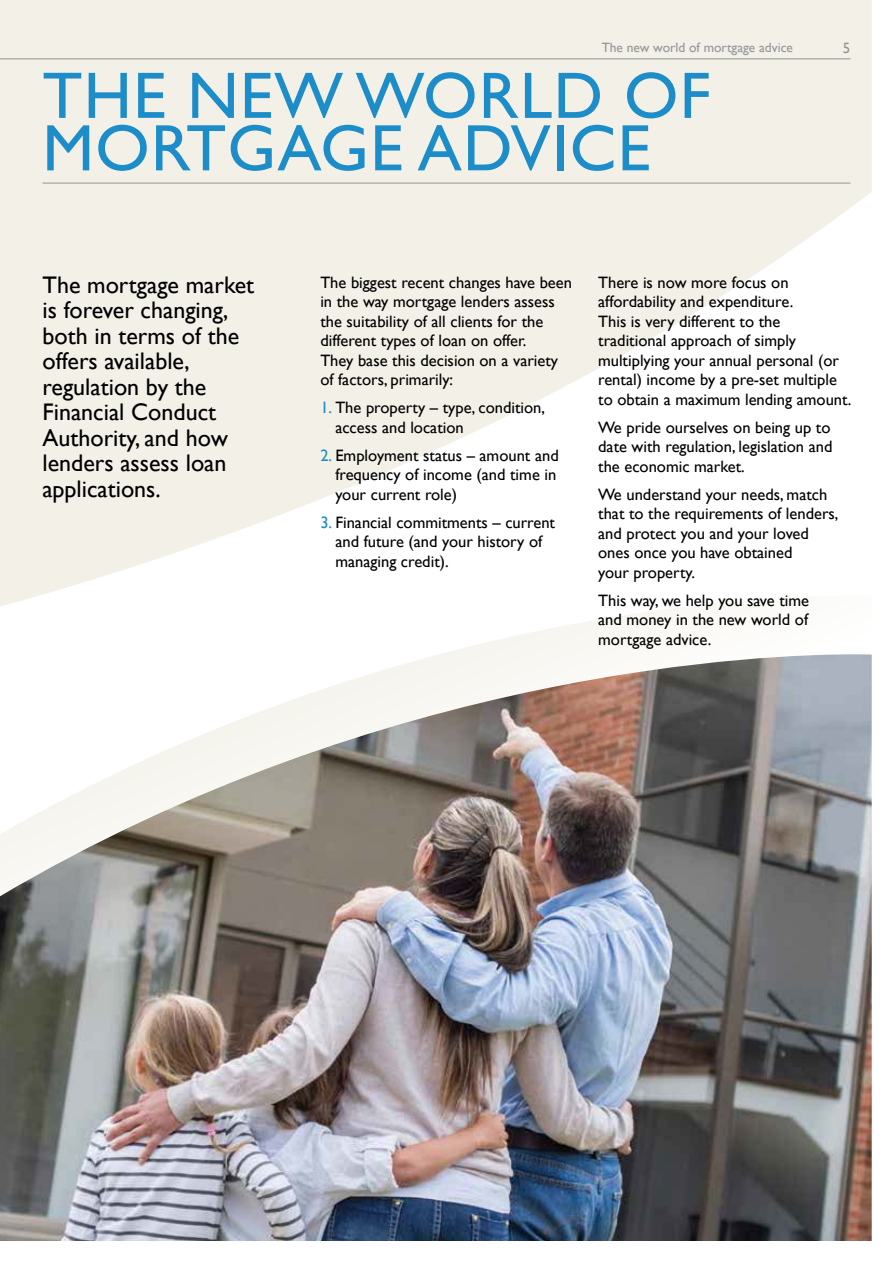
<style>
.page{position:relative;width:893px;height:1263px;background:#fff}
.page>*{position:absolute;margin:0;border:0;box-sizing:border-box;transform-origin:0 0}
.t1{font:66px/52.5px "Gill Sans";letter-spacing:.02em;color:#1c8dc9}
.t2{font:24px/25.5px "Gill Sans";color:#000}
.t3{font:16.5px/19.5px "Gill Sans";color:#000}
.t4{font:15px "Gill Sans";color:#939598}
.t5{font:13.5px "Gill Sans";color:#939598}
.s1{color:#1c8dc9}
</style>
<div class="page">
<svg style="left:0;top:0;width:872px;height:595px;fill:#f2f0e7"></svg>
<svg style="left:0;top:595px;width:739px;height:58px"></svg>
<img style="left:0;top:654px;width:872px;height:587px">
<hr style="left:0;top:59px;width:850px;height:1px;background:#939598">
<hr style="left:43px;top:183px;width:807px;height:1px;background:#939598">
<p class="t5" style="left:602px;top:39px;width:193px">The new world of mortgage advice</p>
<h1 class="t1" style="left:42px;top:71px;width:670px">THE NEW WORLD OF<br>MORTGAGE ADVICE</h1>
<p class="t4" style="left:843px;top:39px;width:9px">5</p>
<h2 class="t2" style="left:42px;top:273px;width:213px">The mortgage market is forever changing, both in terms of the offers available, regulation by the<br>Financial Conduct<br>Authority, and how lenders assess loan applications.</h2>
<p class="t3" style="left:320px;top:273px;width:253px">The biggest recent changes have been in the way mortgage lenders assess the suitability of all clients for the different types of loan on offer.<br>They base this decision on a variety of factors, primarily:</p>
<p class="t3" style="left:335px;top:398px;width:211px;text-indent:-15px"><span class="s1">1.</span> The property – type, condition, access and location</p>
<p class="t3" style="left:335px;top:446px;width:225px;text-indent:-15px"><span class="s1">2.</span> Employment status – amount and frequency of income (and time in your current role)</p>
<p class="t3" style="left:335px;top:513px;width:221px;text-indent:-15px"><span class="s1">3.</span> Financial commitments – current and future (and your history of managing credit).</p>
<p class="t3" style="left:598px;top:273px;width:255px">There is now more focus on affordability and expenditure.<br>This is very different to the traditional approach of simply multiplying your annual personal (or rental) income by a pre-set multiple to obtain a maximum lending amount.</p>
<p class="t3" style="left:598px;top:418px;width:236px">We pride ourselves on being up to date with regulation, legislation and the economic market.</p>
<p class="t3" style="left:598px;top:485px;width:242px">We understand your needs, match that to the requirements of lenders, and protect you and your loved ones once you have obtained<br>your property.</p>
<p class="t3" style="left:598px;top:591px;width:212px;text-align:justify">This way, we help you save time and money in the new world of mortgage advice.</p>
</div>
